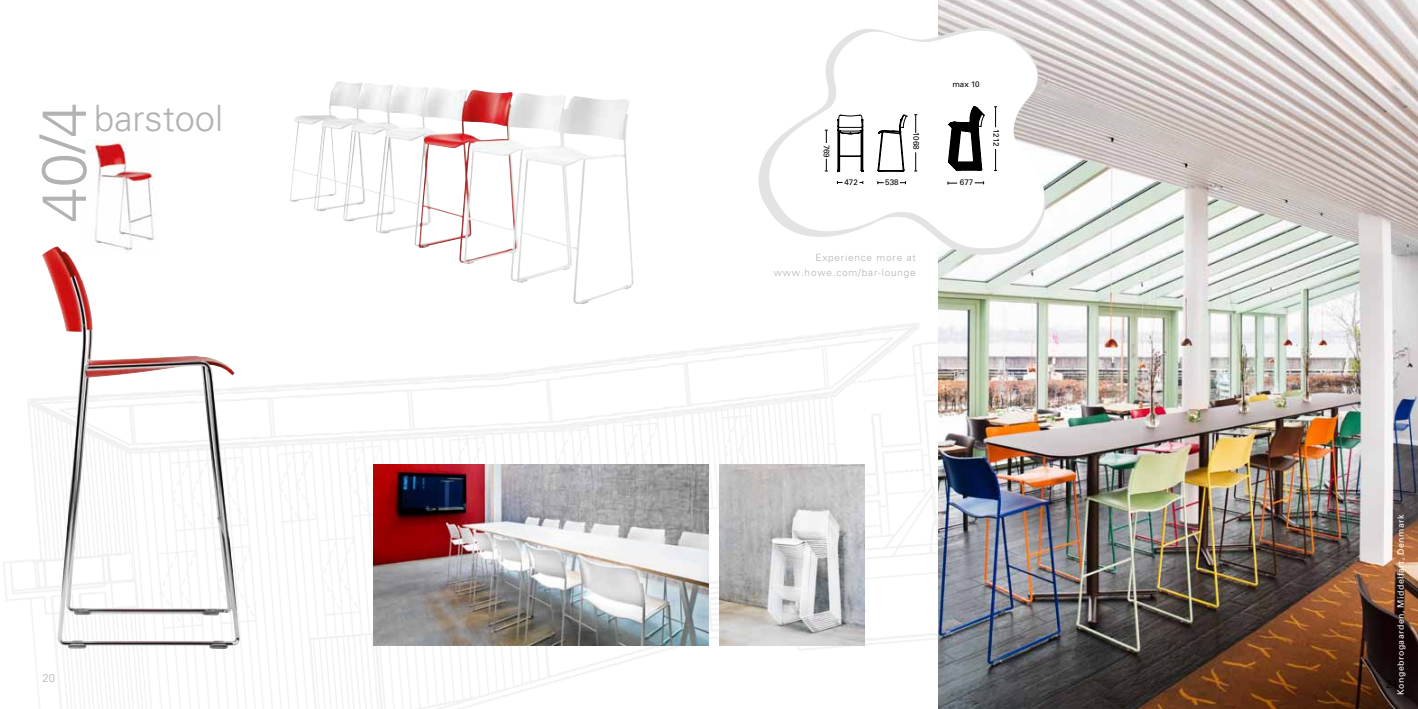
<style>
.page{position:relative;width:1418px;height:709px;background:#fff}
.page>*{position:absolute;margin:0;border:0;box-sizing:border-box;transform-origin:0 0}
.t1{font:300 62.5px "Univers";color:#b3b2b2}
.t2{font:300 36.25px "Univers";color:#b3b2b2}
.t3{font:300 11.25px "Univers";color:#000}
.t4{font:300 11.25px "Univers";color:#b3b2b2}
.t5{font:300 10px/14.4px "Univers";letter-spacing:.08em;color:#b3b2b2;text-align:right}
.t6{font:8.75px "Univers";letter-spacing:.05em;color:#fff}
.t7{font:8px "Univers";color:#000}
.s1{font-size:56.25px}
</style>
<div class="page">
<img style="left:3px;top:279px;width:935px;height:430px">
<img style="left:938px;top:0;width:479px;height:709px">
<img style="left:42px;top:246px;width:198px;height:403px">
<img style="left:84px;top:139px;width:76px;height:114px">
<img style="left:719px;top:464px;width:146px;height:181px">
<img style="left:290px;top:82px;width:222px;height:182px">
<img style="left:374px;top:464px;width:335px;height:181px">
<svg style="left:758px;top:21px;width:294px;height:236px"></svg>
<svg style="left:760px;top:24px;width:290px;height:226px"></svg>
<svg style="left:994px;top:149px;width:3px;height:22px"></svg>
<svg style="left:994px;top:106px;width:3px;height:21px"></svg>
<svg style="left:914px;top:152px;width:3px;height:20px"></svg>
<svg style="left:914px;top:114px;width:3px;height:19px"></svg>
<svg style="left:974px;top:181px;width:10px;height:3px"></svg>
<svg style="left:947px;top:182px;width:10px;height:3px"></svg>
<svg style="left:837px;top:181px;width:5px;height:3px"></svg>
<svg style="left:859px;top:181px;width:4px;height:3px"></svg>
<svg style="left:824px;top:159px;width:3px;height:13px"></svg>
<svg style="left:824px;top:130px;width:3px;height:13px"></svg>
<svg style="left:837px;top:115px;width:26px;height:57px"></svg>
<svg style="left:877px;top:115px;width:30px;height:57px"></svg>
<svg style="left:948px;top:106px;width:36px;height:64px"></svg>
<svg style="left:877px;top:181px;width:6px;height:3px"></svg>
<svg style="left:900px;top:181px;width:6px;height:3px"></svg>
<h1 class="t1" style="left:26px;top:222px;width:121px;rotate:-90deg">40<span class="s1">/</span>4</h1>
<h2 class="t2" style="left:94px;top:96px;width:130px">barstool</h2>
<p class="t4" style="left:43px;top:671px;width:14px">20</p>
<p class="t7" style="left:952px;top:79px;width:29px">max 10</p>
<p class="t7" style="left:831px;top:145px;width:15px;rotate:90deg">769</p>
<p class="t7" style="left:921px;top:132px;width:19px;rotate:90deg">1068</p>
<p class="t7" style="left:844px;top:177px;width:15px">472</p>
<p class="t7" style="left:959px;top:177px;width:15px">677</p>
<p class="t7" style="left:885px;top:177px;width:15px">538</p>
<p class="t7" style="left:1000px;top:129px;width:19px;rotate:90deg">1212</p>
<p class="t5" style="left:773px;top:251px;width:144px">Experience more at www.howe.com/bar-lounge</p>
<p class="t6" style="left:1395px;top:695px;width:182px;rotate:-90deg">Kongebrogaarden, Middelfart, Denmark</p>
<p class="t3" style="left:1385px;top:677px;width:14px">21</p>
</div>
